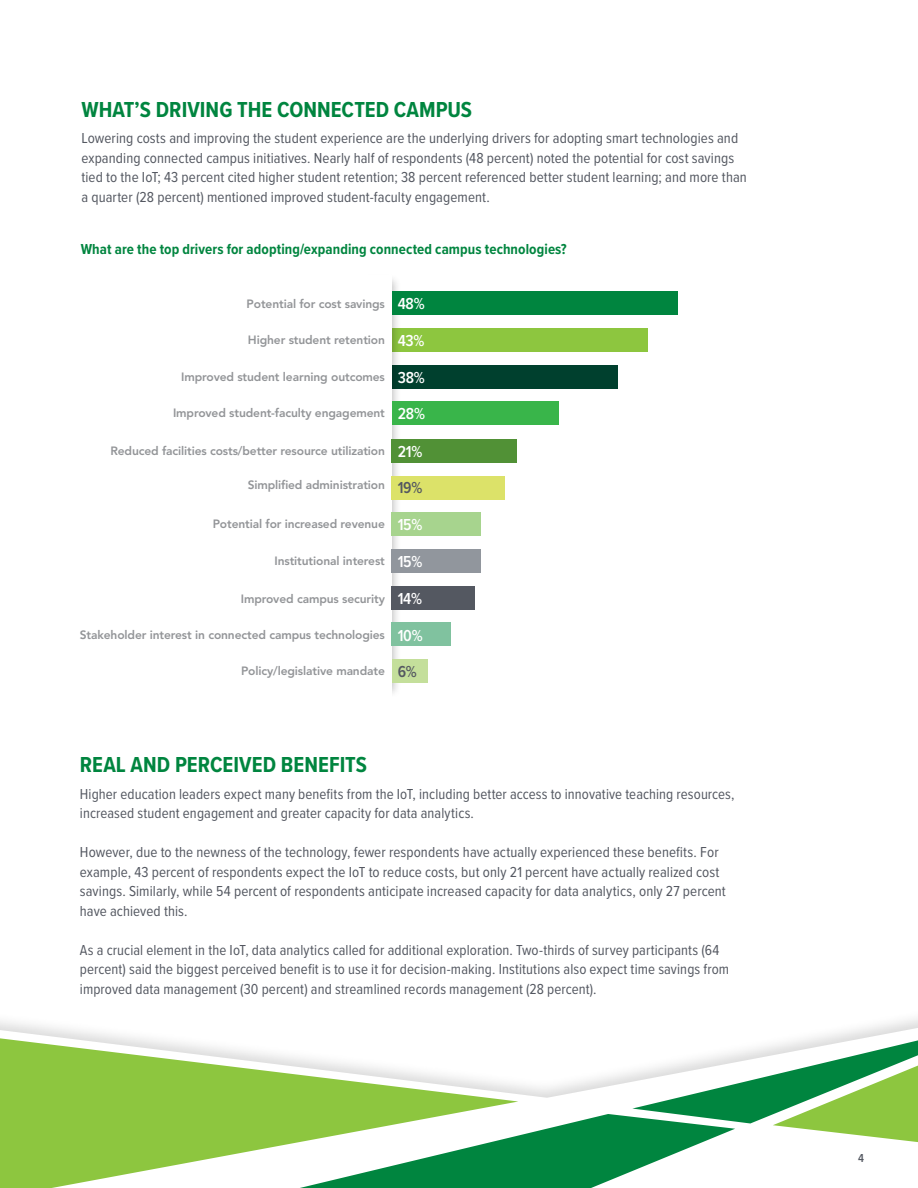
<style>
.page{position:relative;width:918px;height:1188px;background:#fff}
.page>*{position:absolute;margin:0;border:0;box-sizing:border-box;transform-origin:0 0}
.t1{font:700 22.5px "Proxima Nova Cond";letter-spacing:.005em;color:#00853f}
.t2{font:600 16.5px "Proxima Nova Cond";letter-spacing:-.01em;color:#fff}
.t3{font:600 16.5px "Proxima Nova Cond";color:#545861}
.t4{font:15px/19.5px "Proxima Nova Cond";letter-spacing:.005em;color:#545861}
.t5{font:700 15px "Proxima Nova Cond";letter-spacing:.005em;color:#00853f}
.t6{font:800 12px "Avenir";letter-spacing:-.01em;color:#939598}
.t7{font:600 12px "Proxima Nova Cond";color:#545861}
</style>
<div class="page">
<svg style="left:518px;top:1114px;width:180px;height:74px;fill:#00853f"></svg>
<svg style="left:0;top:1099px;width:518px;height:89px;fill:#8dc63f"></svg>
<svg style="left:632px;top:1099px;width:286px;height:45px"></svg>
<div style="left:0;top:843px;width:918px;height:256px;background:#000;opacity:.15"></div>
<div style="left:0;top:827px;width:918px;height:132px;background:#fff"></div>
<div style="left:392px;top:365px;width:226px;height:23px;background:#00402e"></div>
<div style="left:392px;top:328px;width:256px;height:24px;background:#8dc63f"></div>
<div style="left:358px;top:273px;width:43px;height:426px;background:#000;opacity:.24"></div>
<div style="left:292px;top:275px;width:100px;height:439px;background:#fff"></div>
<div style="left:392px;top:659px;width:35px;height:23px;background:#c4df9b"></div>
<div style="left:392px;top:622px;width:59px;height:24px;background:#80c29f"></div>
<div style="left:392px;top:586px;width:83px;height:23px;background:#545861"></div>
<div style="left:392px;top:549px;width:89px;height:24px;background:#91969d"></div>
<div style="left:392px;top:513px;width:89px;height:23px;background:#a7d48e"></div>
<div style="left:392px;top:476px;width:113px;height:23px;background:#dce269"></div>
<div style="left:392px;top:439px;width:125px;height:24px;background:#519136"></div>
<div style="left:392px;top:401px;width:166px;height:24px;background:#39b54a"></div>
<div style="left:392px;top:292px;width:286px;height:23px;background:#00853f"></div>
<h1 class="t1" style="left:81px;top:93px;width:392px">WHAT’S DRIVING THE CONNECTED CAMPUS</h1>
<p class="t4" style="left:81px;top:128px;width:667px">Lowering costs and improving the student experience are the underlying drivers for adopting smart technologies and expanding connected campus initiatives. Nearly half of respondents (48 percent) noted the potential for cost savings tied to the IoT; 43 percent cited higher student retention; 38 percent referenced better student learning; and more than a quarter (28 percent) mentioned improved student-faculty engagement.</p>
<p class="t5" style="left:81px;top:238px;width:488px">What are the top drivers for adopting/expanding connected campus technologies?</p>
<p class="t6" style="left:247px;top:297px;width:140px">Potential for cost savings</p>
<p class="t2" style="left:398px;top:292px;width:29px">48%</p>
<p class="t6" style="left:248px;top:333px;width:139px">Higher student retention</p>
<p class="t6" style="left:181px;top:369px;width:205px">Improved student learning outcomes</p>
<p class="t2" style="left:398px;top:328px;width:28px">43%</p>
<p class="t2" style="left:398px;top:365px;width:29px">38%</p>
<p class="t6" style="left:173px;top:406px;width:213px">Improved student-faculty engagement</p>
<p class="t2" style="left:398px;top:402px;width:29px">28%</p>
<p class="t6" style="left:110px;top:444px;width:276px">Reduced facilities costs/better resource utilization</p>
<p class="t2" style="left:398px;top:439px;width:26px">21%</p>
<p class="t6" style="left:248px;top:478px;width:139px">Simplified administration</p>
<p class="t6" style="left:213px;top:517px;width:174px">Potential for increased revenue</p>
<p class="t3" style="left:398px;top:476px;width:26px">19%</p>
<p class="t2" style="left:398px;top:512px;width:26px">15%</p>
<p class="t6" style="left:275px;top:554px;width:112px">Institutional interest</p>
<p class="t2" style="left:398px;top:549px;width:26px">15%</p>
<p class="t6" style="left:241px;top:591px;width:146px">Improved campus security</p>
<p class="t6" style="left:80px;top:628px;width:307px">Stakeholder interest in connected campus technologies</p>
<p class="t6" style="left:241px;top:664px;width:145px">Policy/legislative mandate</p>
<p class="t2" style="left:398px;top:586px;width:26px">14%</p>
<p class="t2" style="left:398px;top:623px;width:27px">10%</p>
<p class="t3" style="left:398px;top:660px;width:21px">6%</p>
<h1 class="t1" style="left:80px;top:748px;width:289px">REAL AND PERCEIVED BENEFITS</h1>
<p class="t4" style="left:80px;top:783px;width:656px">Higher education leaders expect many benefits from the IoT, including better access to innovative teaching resources, increased student engagement and greater capacity for data analytics.</p>
<p class="t4" style="left:80px;top:842px;width:647px">However, due to the newness of the technology, fewer respondents have actually experienced these benefits. For example, 43 percent of respondents expect the IoT to reduce costs, but only 21 percent have actually realized cost savings. Similarly, while 54 percent of respondents anticipate increased capacity for data analytics, only 27 percent have achieved this.</p>
<p class="t4" style="left:80px;top:939px;width:651px">As a crucial element in the IoT, data analytics called for additional exploration. Two-thirds of survey participants (64 percent) said the biggest perceived benefit is to use it for decision-making. Institutions also expect time savings from improved data management (30 percent) and streamlined records management (28 percent).</p>
<p class="t7" style="left:858px;top:1149px;width:7px">4</p>
</div>
